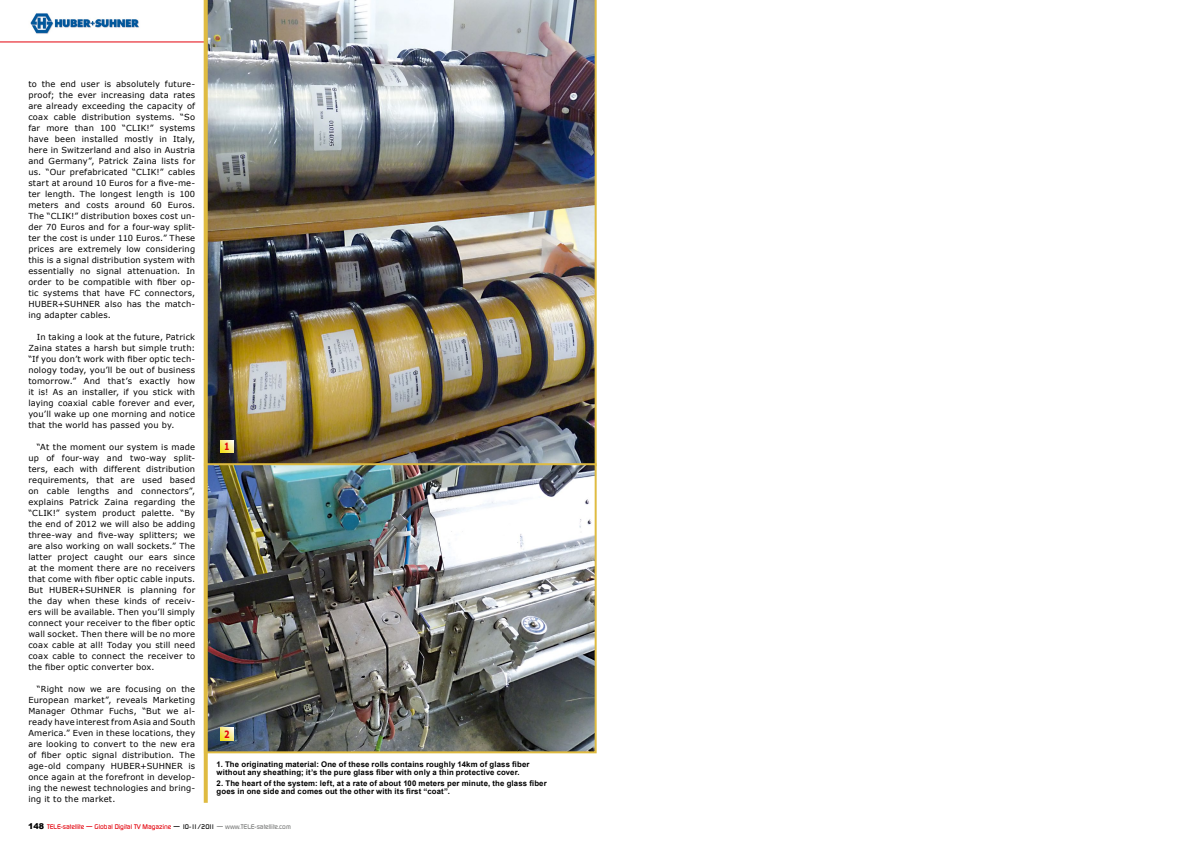
<style>
.page{position:relative;width:1191px;height:842px;background:#fff}
.page>*{position:absolute;margin:0;border:0;box-sizing:border-box;transform-origin:0 0}
.t1{font:700 10px "Verdana";color:#e3020a;scale:.77 1}
.t2{font:8.3px/11px "Verdana";letter-spacing:.02em;color:#000;text-align:justify}
.t3{font:700 7.8px/8px "Arial";letter-spacing:.02em;color:#000}
.t4{font:500 6.5px "Digital";color:#e3000b}
.s1{font-family:"Arial";font-weight:900;font-size:8px;color:#000}
.s2{color:#000}
.s3{color:#7a7b7a}
</style>
<div class="page">
<hr style="left:0;top:42px;width:595px;height:1px;background:#e3000b">
<img style="left:208px;top:466px;width:385px;height:284px">
<img style="left:208px;top:0;width:388px;height:463px">
<div style="left:204px;top:463px;width:392px;height:290px;border:2px solid #dfbb41"></div>
<img style="left:30px;top:13px;width:109px;height:21px">
<svg style="left:204px;top:0;width:4px;height:803px;background:#d7b644"></svg>
<svg style="left:221px;top:440px;width:12px;height:13px"></svg>
<svg style="left:221px;top:728px;width:12px;height:12px"></svg>
<p class="t2" style="left:28px;top:78px;width:168px">to the end user is absolutely future&shy;proof; the ever increasing data rates are already exceeding the capacity of coax cable distribution systems. “So far more than 100 “CLIK!” systems have been installed mostly in Italy, here in Switzerland and also in Austria and Germany”, Patrick Zaina lists for us. “Our prefabricated “CLIK!” cables start at around 10 Euros for a five-me&shy;ter length. The longest length is 100 meters and costs around 60 Euros.<br>The “CLIK!” distribution boxes cost un&shy;der 70 Euros and for a four-way split&shy;ter the cost is under 110 Euros.” These prices are extremely low considering this is a signal distribution system with essentially no signal attenuation. In order to be compatible with fiber op&shy;tic systems that have FC connectors, HUBER+SUHNER also has the match&shy;ing adapter cables.</p>
<p class="t2" style="left:28px;top:331px;width:168px;text-indent:9px">In taking a look at the future, Patrick Zaina states a harsh but simple truth: “If you don’t work with fiber optic tech&shy;nology today, you’ll be out of business tomorrow.” And that’s exactly how it is! As an installer, if you stick with laying coaxial cable forever and ever, you’ll wake up one morning and notice that the world has passed you by.</p>
<p class="t2" style="left:28px;top:441px;width:168px;text-indent:9px">“At the moment our system is made up of four-way and two-way split&shy;ters, each with different distribution requirements, that are used based on cable lengths and connectors”, explains Patrick Zaina regarding the “CLIK!” system product palette. “By the end of 2012 we will also be adding three-way and five-way splitters; we are also working on wall sockets.” The latter project caught our ears since at the moment there are no receivers that come with fiber optic cable inputs.<br>But HUBER+SUHNER is planning for the day when these kinds of receiv&shy;ers will be available. Then you’ll simply connect your receiver to the fiber optic wall socket. Then there will be no more coax cable at all! Today you still need coax cable to connect the receiver to the fiber optic converter box.</p>
<p class="t2" style="left:28px;top:683px;width:168px;text-indent:9px">“Right now we are focusing on the European market”, reveals Marketing Manager Othmar Fuchs, “But we al&shy;ready have interest from Asia and South America.” Even in these locations, they are looking to convert to the new era of fiber optic signal distribution. The age-old company HUBER+SUHNER is once again at the forefront in develop&shy;ing the newest technologies and bring&shy;ing it to the market.</p>
<p class="t1" style="left:224px;top:439px;width:9px">1</p>
<p class="t1" style="left:224px;top:727px;width:9px">2</p>
<p class="t3" style="left:217px;top:760px;width:314px">1. The originating material: One of these rolls contains roughly 14km of glass fiber without any sheathing; it’s the pure glass fiber with only a thin protective cover.</p>
<p class="t3" style="left:217px;top:779px;width:332px">2. The heart of the system: left, at a rate of about 100 meters per minute, the glass fiber goes in one side and comes out the other with its first “coat”.</p>
<p class="t4" style="left:28px;top:823px;width:264px"><span class="s1">148</span> TELE-satellite — Global Digital TV Magazine <span class="s2">— 10-11/2011</span> <span class="s3">— www.TELE-satellite.com</span></p>
</div>
